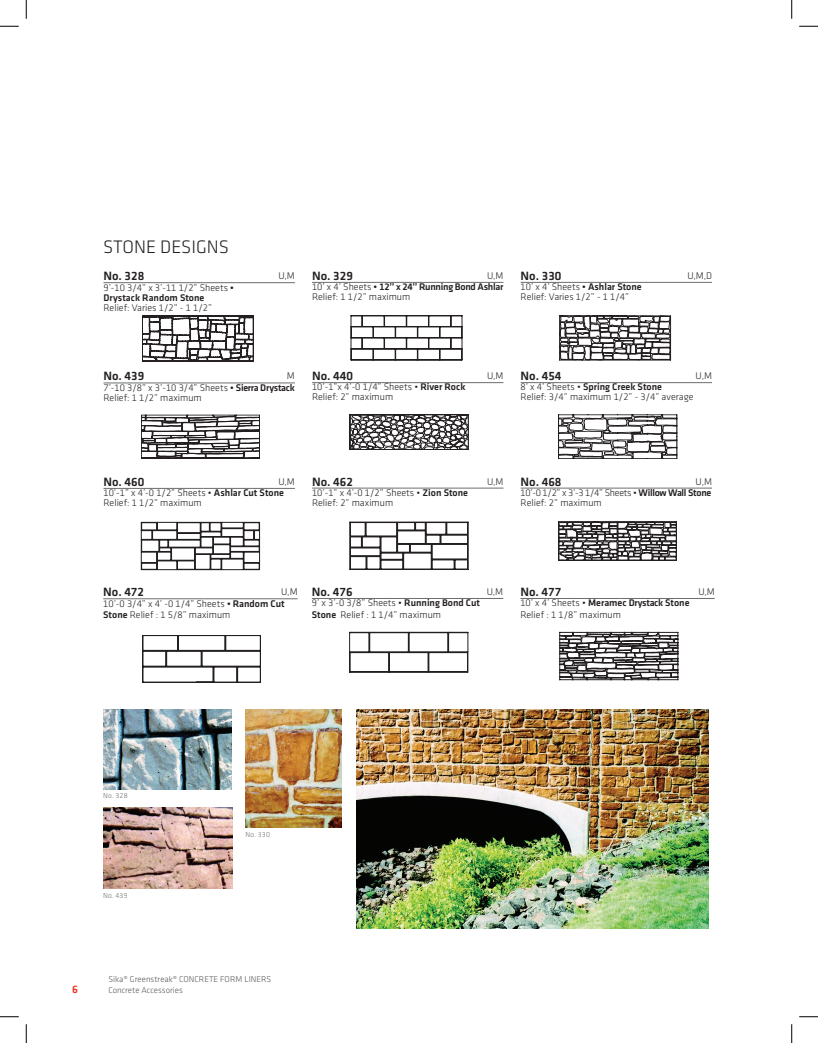
<style>
.page{position:relative;width:818px;height:1043px;background:#fff}
.page>*{position:absolute;margin:0;border:0;box-sizing:border-box;transform-origin:0 0}
.t1{font:300 18.75px "Klavika";color:#231f20}
.t2{font:500 12.5px "Klavika";color:#231f20}
.t3{font:500 11.25px "Klavika";color:#ef3122}
.t4{font:300 10px/11.2px "Klavika";color:#231f20}
.t5{font:300 10px/11.2px "Klavika";letter-spacing:-.03em;color:#231f20;text-align:right}
.t6{font:500 10px/11.2px "Klavika";letter-spacing:-.025em;color:#231f20;text-align:right}
.t7{font:300 8.75px/10.5px "Klavika";color:#57585a}
.t8{font:300 7.5px "Klavika";letter-spacing:.025em;color:#6c6d70}
.s1{font-weight:500}
.s2{font-weight:300}
</style>
<div class="page">
<img style="left:103px;top:709px;width:128px;height:80px">
<img style="left:103px;top:807px;width:129px;height:81px">
<img style="left:356px;top:709px;width:352px;height:219px">
<img style="left:245px;top:709px;width:97px;height:118px">
<hr style="left:103px;top:282px;width:101px;height:1px;background:#6c6d70">
<hr style="left:204px;top:282px;width:91px;height:1px;background:#6c6d70">
<svg style="left:142px;top:315px;width:111px;height:46px"></svg>
<hr style="left:103px;top:382px;width:101px;height:1px;background:#6c6d70">
<hr style="left:204px;top:382px;width:91px;height:1px;background:#6c6d70">
<svg style="left:141px;top:415px;width:119px;height:44px"></svg>
<hr style="left:103px;top:488px;width:101px;height:1px;background:#6c6d70">
<hr style="left:204px;top:488px;width:91px;height:1px;background:#6c6d70">
<svg style="left:141px;top:522px;width:119px;height:48px"></svg>
<hr style="left:312px;top:282px;width:100px;height:1px;background:#6c6d70">
<hr style="left:412px;top:282px;width:91px;height:1px;background:#6c6d70">
<hr style="left:462px;top:315px;width:1px;height:45px;background:#231f20">
<hr style="left:351px;top:360px;width:111px;height:1px;background:#231f20">
<svg style="left:351px;top:315px;width:111px;height:45px"></svg>
<hr style="left:312px;top:382px;width:100px;height:1px;background:#6c6d70">
<hr style="left:412px;top:382px;width:91px;height:1px;background:#6c6d70">
<svg style="left:350px;top:414px;width:118px;height:35px"></svg>
<hr style="left:312px;top:488px;width:100px;height:1px;background:#6c6d70">
<hr style="left:412px;top:488px;width:91px;height:1px;background:#6c6d70">
<hr style="left:468px;top:522px;width:1px;height:47px;background:#231f20">
<svg style="left:350px;top:523px;width:118px;height:46px"></svg>
<hr style="left:350px;top:569px;width:118px;height:1px;background:#231f20">
<hr style="left:349px;top:522px;width:1px;height:47px;background:#231f20">
<hr style="left:350px;top:522px;width:118px;height:1px;background:#231f20">
<hr style="left:520px;top:282px;width:101px;height:1px;background:#6c6d70">
<hr style="left:621px;top:282px;width:91px;height:1px;background:#6c6d70">
<svg style="left:559px;top:315px;width:111px;height:45px"></svg>
<hr style="left:520px;top:382px;width:101px;height:1px;background:#6c6d70">
<hr style="left:621px;top:382px;width:91px;height:1px;background:#6c6d70">
<svg style="left:558px;top:414px;width:119px;height:44px"></svg>
<hr style="left:520px;top:488px;width:101px;height:1px;background:#6c6d70">
<hr style="left:621px;top:488px;width:91px;height:1px;background:#6c6d70">
<svg style="left:558px;top:522px;width:118px;height:38px"></svg>
<hr style="left:103px;top:598px;width:100px;height:1px;background:#6c6d70">
<hr style="left:203px;top:598px;width:94px;height:1px;background:#6c6d70">
<hr style="left:142px;top:635px;width:1px;height:47px;background:#231f20">
<hr style="left:142px;top:682px;width:119px;height:1px;background:#231f20">
<hr style="left:178px;top:650px;width:47px;height:1px;background:#231f20">
<hr style="left:143px;top:635px;width:34px;height:1px;background:#231f20">
<svg style="left:177px;top:635px;width:2px;height:15px"></svg>
<hr style="left:143px;top:650px;width:34px;height:1px;background:#231f20">
<hr style="left:178px;top:635px;width:47px;height:1px;background:#231f20">
<hr style="left:143px;top:667px;width:70px;height:1px;background:#231f20">
<hr style="left:167px;top:651px;width:34px;height:1px;background:#231f20">
<svg style="left:143px;top:636px;width:24px;height:46px"></svg>
<hr style="left:167px;top:666px;width:34px;height:1px;background:#231f20">
<svg style="left:196px;top:635px;width:65px;height:47px"></svg>
<hr style="left:202px;top:666px;width:58px;height:1px;background:#231f20">
<hr style="left:312px;top:598px;width:100px;height:1px;background:#6c6d70">
<hr style="left:412px;top:598px;width:91px;height:1px;background:#6c6d70">
<hr style="left:349px;top:672px;width:40px;height:1px;background:#231f20">
<hr style="left:350px;top:671px;width:38px;height:1px;background:#231f20">
<hr style="left:349px;top:632px;width:1px;height:40px;background:#231f20">
<hr style="left:389px;top:672px;width:39px;height:1px;background:#231f20">
<hr style="left:389px;top:671px;width:39px;height:1px;background:#231f20">
<hr style="left:429px;top:652px;width:38px;height:1px;background:#231f20">
<hr style="left:389px;top:652px;width:39px;height:1px;background:#231f20">
<hr style="left:350px;top:652px;width:38px;height:1px;background:#231f20">
<hr style="left:409px;top:651px;width:39px;height:1px;background:#231f20">
<hr style="left:370px;top:651px;width:38px;height:1px;background:#231f20">
<hr style="left:467px;top:632px;width:1px;height:40px;background:#231f20">
<svg style="left:428px;top:652px;width:1px;height:19px"></svg>
<svg style="left:388px;top:652px;width:2px;height:19px"></svg>
<hr style="left:428px;top:672px;width:40px;height:1px;background:#231f20">
<hr style="left:429px;top:671px;width:38px;height:1px;background:#231f20">
<hr style="left:370px;top:632px;width:38px;height:1px;background:#231f20">
<hr style="left:409px;top:632px;width:39px;height:1px;background:#231f20">
<svg style="left:349px;top:632px;width:21px;height:39px"></svg>
<svg style="left:408px;top:632px;width:2px;height:20px"></svg>
<svg style="left:447px;top:632px;width:21px;height:22px"></svg>
<hr style="left:520px;top:598px;width:100px;height:1px;background:#6c6d70">
<hr style="left:620px;top:598px;width:94px;height:1px;background:#6c6d70">
<svg style="left:559px;top:632px;width:119px;height:49px"></svg>
<svg style="left:0;top:25px;width:19px;height:2px"></svg>
<svg style="left:799px;top:25px;width:19px;height:2px"></svg>
<svg style="left:0;top:1016px;width:19px;height:1px"></svg>
<svg style="left:799px;top:1016px;width:19px;height:1px"></svg>
<svg style="left:25px;top:0;width:2px;height:19px"></svg>
<svg style="left:25px;top:1024px;width:2px;height:18px"></svg>
<svg style="left:791px;top:0;width:1px;height:19px"></svg>
<svg style="left:791px;top:1024px;width:1px;height:18px"></svg>
<h1 class="t1" style="left:103px;top:236px;width:127px">STONE DESIGNS</h1>
<p class="t2" style="left:103px;top:267px;width:42px">No. 328</p>
<p class="t4" style="left:278px;top:270px;width:18px">U,M</p>
<p class="t4" style="left:103px;top:282px;width:132px;line-height:10px">9’-10 3/4” x 3’-11 1/2” Sheets <span class="s1">•<br>Drystack Random Stone</span></p>
<p class="t4" style="left:103px;top:301px;width:110px">Relief: Varies 1/2” - 1 1/2”</p>
<p class="t2" style="left:312px;top:267px;width:42px">No. 329</p>
<p class="t6" style="left:312px;top:270px;width:193px"><span class="s2">U,M<br>10’ x 4’ Sheets</span> • 12’’ x 24’’ Running Bond Ashlar</p>
<p class="t4" style="left:312px;top:291px;width:100px">Relief: 1 1/2” maximum</p>
<p class="t2" style="left:520px;top:267px;width:42px">No. 330</p>
<p class="t4" style="left:687px;top:270px;width:26px">U,M,D</p>
<p class="t4" style="left:520px;top:282px;width:123px;line-height:10px">10’ x 4’ Sheets <span class="s1">• Ashlar Stone<br></span>Relief: Varies 1/2” - 1 1/4”</p>
<p class="t2" style="left:103px;top:368px;width:42px">No. 439</p>
<p class="t4" style="left:103px;top:370px;width:193px;text-align:right">M<br>7’-10 3/8” x 3’-10 3/4” Sheets <span class="s1">• Sierra Drystack</span></p>
<p class="t4" style="left:103px;top:392px;width:100px">Relief: 1 1/2” maximum</p>
<p class="t2" style="left:312px;top:367px;width:42px">No. 440</p>
<p class="t4" style="left:487px;top:370px;width:18px">U,M</p>
<p class="t4" style="left:312px;top:382px;width:155px;line-height:10px">10’-1”x 4’-0 1/4” Sheets • <span class="s1">River Rock<br></span>Relief: 2” maximum</p>
<p class="t2" style="left:520px;top:367px;width:42px">No. 454</p>
<p class="t4" style="left:695px;top:370px;width:18px">U,M</p>
<p class="t4" style="left:520px;top:382px;width:174px;line-height:10px">8’ x 4’ Sheets • <span class="s1">Spring Creek Stone<br></span>Relief: 3/4” maximum 1/2” - 3/4” average</p>
<p class="t2" style="left:103px;top:473px;width:42px">No. 460</p>
<p class="t4" style="left:103px;top:476px;width:193px;text-indent:175px">U,M<br>10’-1” x 4’-0 1/2” Sheets • <span class="s1">Ashlar Cut Stone</span></p>
<p class="t4" style="left:103px;top:497px;width:100px">Relief: 1 1/2” maximum</p>
<p class="t2" style="left:312px;top:473px;width:42px">No. 462</p>
<p class="t4" style="left:487px;top:475px;width:18px">U,M</p>
<p class="t4" style="left:312px;top:487px;width:157px;line-height:10px">10’-1” x 4’-0 1/2” Sheets • <span class="s1">Zion Stone<br></span>Relief: 2” maximum</p>
<p class="t2" style="left:520px;top:473px;width:42px">No. 468</p>
<p class="t5" style="left:520px;top:475px;width:193px">U,M<br>10’-0 1/2” x 3’-3 1/4” Sheets • <span class="s1">Willow Wall Stone</span></p>
<p class="t4" style="left:520px;top:497px;width:83px">Relief: 2” maximum</p>
<p class="t4" style="left:103px;top:586px;width:196px;text-indent:178px">U,M<br>10’-0 3/4” x 4’ -0 1/4” Sheets <span class="s1">• Random Cut<br>Stone</span> Relief : 1 5/8” maximum</p>
<p class="t2" style="left:312px;top:583px;width:42px">No. 476</p>
<p class="t4" style="left:487px;top:586px;width:18px">U,M</p>
<p class="t2" style="left:103px;top:583px;width:42px">No. 472</p>
<p class="t4" style="left:312px;top:597px;width:170px">9’ x 3’-0 3/8” Sheets • <span class="s1">Running Bond Cut<br>Stone</span> Relief : 1 1/4” maximum</p>
<p class="t2" style="left:520px;top:583px;width:42px">No. 477</p>
<p class="t4" style="left:698px;top:586px;width:18px">U,M</p>
<p class="t4" style="left:520px;top:597px;width:171px">10’ x 4’ Sheets • <span class="s1">Meramec Drystack Stone<br></span>Relief : 1 1/8” maximum</p>
<p class="t8" style="left:103px;top:791px;width:26px">No. 328</p>
<p class="t8" style="left:103px;top:890px;width:26px">No. 439</p>
<p class="t8" style="left:245px;top:830px;width:26px">No. 330</p>
<p class="t3" style="left:72px;top:981px;width:7px">6</p>
<p class="t7" style="left:108px;top:973px;width:164px">Sika® Greenstreak® CONCRETE FORM LINERS<br>Concrete Accessories</p>
</div>
